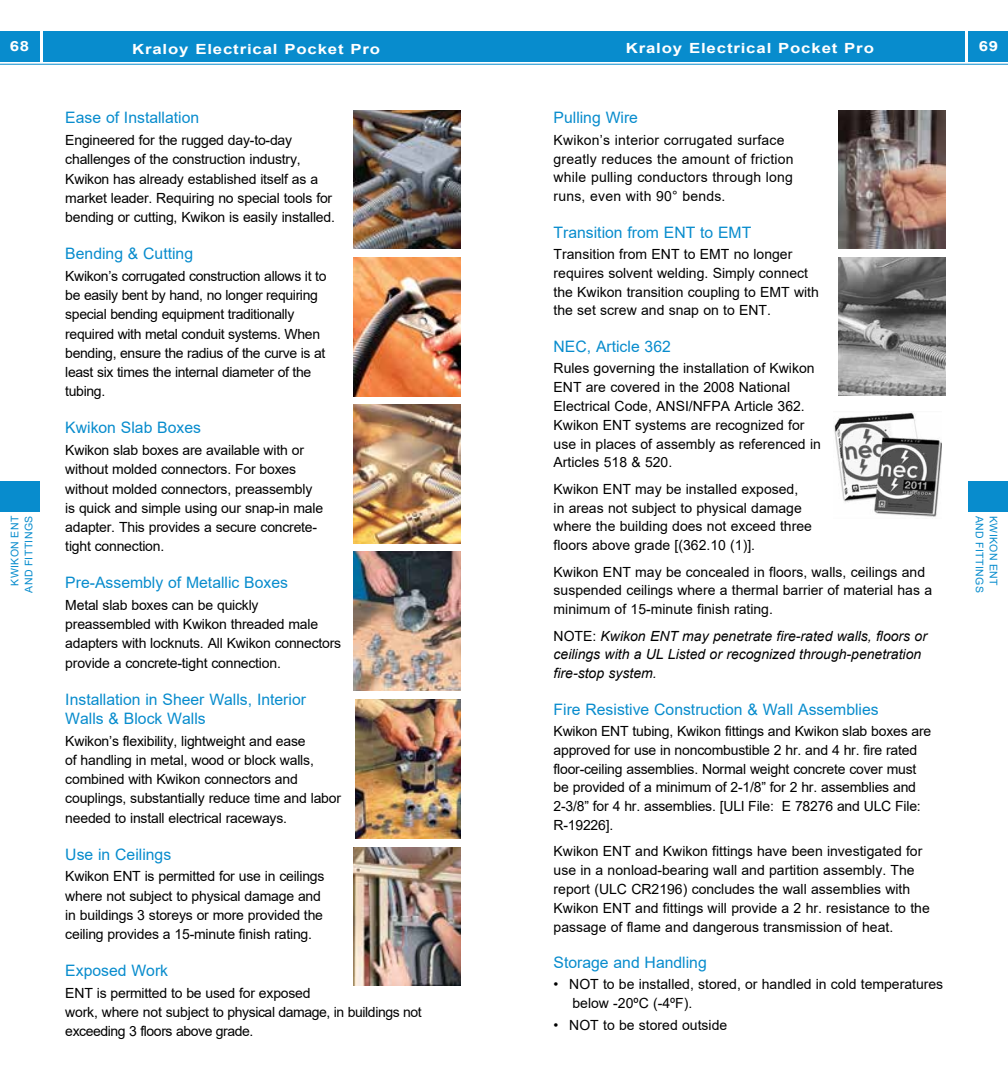
<style>
.page{position:relative;width:1008px;height:1071px;background:#fff}
.page>*{position:absolute;margin:0;border:0;box-sizing:border-box;transform-origin:0 0}
.t1{font:15.75px/19.2px "Arial";color:#088ccd}
.t2{font:14px/19.2px "Arial";letter-spacing:-.015em;color:#000}
.t3{font:14px/18.9px "Arial";letter-spacing:.015em;color:#000}
.t4{font:italic 14px/18.9px "Arial";color:#000}
.t5{font:700 14px "Arial";letter-spacing:.05em;color:#fff;scale:1.2 1}
.t6{font:10.5px/14px "Arial";letter-spacing:.035em;color:#088ccd;text-align:right}
.s1{font-style:normal}
</style>
<div class="page">
<div style="left:0;top:32px;width:39px;height:30px;background:#088ccd"></div>
<div style="left:43px;top:32px;width:461px;height:30px;background:#088ccd"></div>
<div style="left:504px;top:32px;width:461px;height:30px;background:#088ccd"></div>
<div style="left:969px;top:32px;width:39px;height:30px;background:#088ccd"></div>
<hr style="left:0;top:64px;width:504px;height:1px;background:#088ccd">
<hr style="left:504px;top:64px;width:504px;height:1px;background:#088ccd">
<div style="left:0;top:481px;width:39px;height:31px;background:#088ccd"></div>
<div style="left:969px;top:481px;width:39px;height:31px;background:#088ccd"></div>
<img style="left:838px;top:110px;width:107px;height:139px">
<img style="left:838px;top:257px;width:107px;height:139px">
<img style="left:353px;top:552px;width:107px;height:138px">
<img style="left:356px;top:699px;width:104px;height:139px">
<img style="left:353px;top:847px;width:107px;height:139px">
<img style="left:353px;top:110px;width:107px;height:139px">
<img style="left:353px;top:258px;width:107px;height:138px">
<img style="left:353px;top:405px;width:107px;height:138px">
<img style="left:834px;top:411px;width:107px;height:106px">
<p class="t5" style="left:10px;top:37px;width:18px">68</p>
<p class="t5" style="left:132px;top:39px;width:208px">Kraloy Electrical Pocket Pro</p>
<p class="t5" style="left:626px;top:38px;width:208px">Kraloy Electrical Pocket Pro</p>
<p class="t5" style="left:979px;top:37px;width:18px">69</p>
<p class="t6" style="left:8px;top:593px;width:78px;rotate:-90deg">KWIKON ENT<br>AND FITTINGS</p>
<p class="t1" style="left:65px;top:108px;width:135px">Ease of Installation</p>
<p class="t2" style="left:65px;top:131px;width:269px">Engineered for the rugged day-to-day challenges of the construction industry, Kwikon has already established itself as a market leader. Requiring no special tools for bending or cutting, Kwikon is easily installed.</p>
<p class="t1" style="left:65px;top:244px;width:129px">Bending &amp; Cutting</p>
<p class="t2" style="left:65px;top:266px;width:263px">Kwikon’s corrugated construction allows it to be easily bent by hand, no longer requiring special bending equipment traditionally required with metal conduit systems. When bending, ensure the radius of the curve is at least six times the internal diameter of the tubing.</p>
<p class="t1" style="left:65px;top:418px;width:137px">Kwikon Slab Boxes</p>
<p class="t2" style="left:65px;top:440px;width:259px">Kwikon slab boxes are available with or without molded connectors. For boxes without molded connectors, preassembly is quick and simple using our snap-in male adapter. This provides a secure concrete&shy;tight connection.</p>
<p class="t1" style="left:65px;top:573px;width:224px">Pre-Assembly of Metallic Boxes</p>
<p class="t2" style="left:65px;top:595px;width:277px">Metal slab boxes can be quickly preassembled with Kwikon threaded male adapters with locknuts. All Kwikon connectors provide a concrete-tight connection.</p>
<p class="t1" style="left:65px;top:689px;width:242px">Installation in Sheer Walls, Interior<br>Walls &amp; Block Walls</p>
<p class="t2" style="left:65px;top:731px;width:277px">Kwikon’s flexibility, lightweight and ease<br>of handling in metal, wood or block walls, combined with Kwikon connectors and couplings, substantially reduce time and labor needed to install electrical raceways.</p>
<p class="t1" style="left:65px;top:844px;width:107px">Use in Ceilings</p>
<p class="t2" style="left:65px;top:867px;width:261px">Kwikon ENT is permitted for use in ceilings where not subject to physical damage and in buildings 3 storeys or more provided the ceiling provides a 15-minute finish rating.</p>
<p class="t1" style="left:65px;top:961px;width:104px">Exposed Work</p>
<p class="t2" style="left:65px;top:983px;width:358px">ENT is permitted to be used for exposed<br>work, where not subject to physical damage, in buildings not exceeding 3 floors above grade.</p>
<p class="t1" style="left:554px;top:108px;width:86px">Pulling Wire</p>
<p class="t3" style="left:554px;top:130px;width:242px">Kwikon’s interior corrugated surface greatly reduces the amount of friction while pulling conductors through long runs, even with 90° bends.</p>
<p class="t1" style="left:554px;top:222px;width:199px">Transition from ENT to EMT</p>
<p class="t2" style="left:554px;top:245px;width:267px">Transition from ENT to EMT no longer requires solvent welding. Simply connect the Kwikon transition coupling to EMT with the set screw and snap on to ENT.</p>
<p class="t1" style="left:554px;top:337px;width:119px">NEC, Article 362</p>
<p class="t2" style="left:554px;top:359px;width:269px">Rules governing the installation of Kwikon ENT are covered in the 2008 National Electrical Code, ANSI/NFPA Article 362.<br>Kwikon ENT systems are recognized for use in places of assembly as referenced in Articles 518 &amp; 520.</p>
<p class="t2" style="left:554px;top:479px;width:260px">Kwikon ENT may be installed exposed, in areas not subject to physical damage where the building does not exceed three floors above grade [(362. 10 (1)].</p>
<p class="t2" style="left:554px;top:562px;width:380px">Kwikon ENT may be concealed in floors, walls, ceilings and suspended ceilings where a thermal barrier of material has a minimum of 15-minute finish rating.</p>
<p class="t4" style="left:554px;top:626px;width:375px"><span class="s1">NOTE:</span> Kwikon ENT may penetrate fire-rated walls, floors or ceilings with a UL Listed or recognized through-penetration fire-stop system.</p>
<p class="t1" style="left:554px;top:699px;width:327px">Fire Resistive Construction &amp; Wall Assemblies</p>
<p class="t2" style="left:554px;top:721px;width:379px">Kwikon ENT tubing, Kwikon fittings and Kwikon slab boxes are approved for use in noncombustible 2 hr. and 4 hr. fire rated floor-ceiling assemblies. Normal weight concrete cover must be provided of a minimum of 2-1/8” for 2 hr. assemblies and 2-3/8” for 4 hr. assemblies. [ULI File: E 78276 and ULC File:<br>R-19226].</p>
<p class="t2" style="left:554px;top:842px;width:378px">Kwikon ENT and Kwikon fittings have been investigated for use in a nonload-bearing wall and partition assembly. The report (ULC CR2196) concludes the wall assemblies with Kwikon ENT and fittings will provide a 2 hr. resistance to the passage of flame and dangerous transmission of heat.</p>
<p class="t1" style="left:554px;top:953px;width:155px">Storage and Handling</p>
<p class="t2" style="left:572px;top:975px;width:372px;text-indent:-19px">• NOT to be installed, stored, or handled in cold temperatures below -20ºC (-4ºF).</p>
<p class="t2" style="left:554px;top:1015px;width:175px">• NOT to be stored outside</p>
<p class="t6" style="left:987px;top:516px;width:78px;rotate:90deg">AND FITTINGS</p>
<p class="t6" style="left:1001px;top:516px;width:71px;rotate:90deg">KWIKON ENT</p>
</div>
